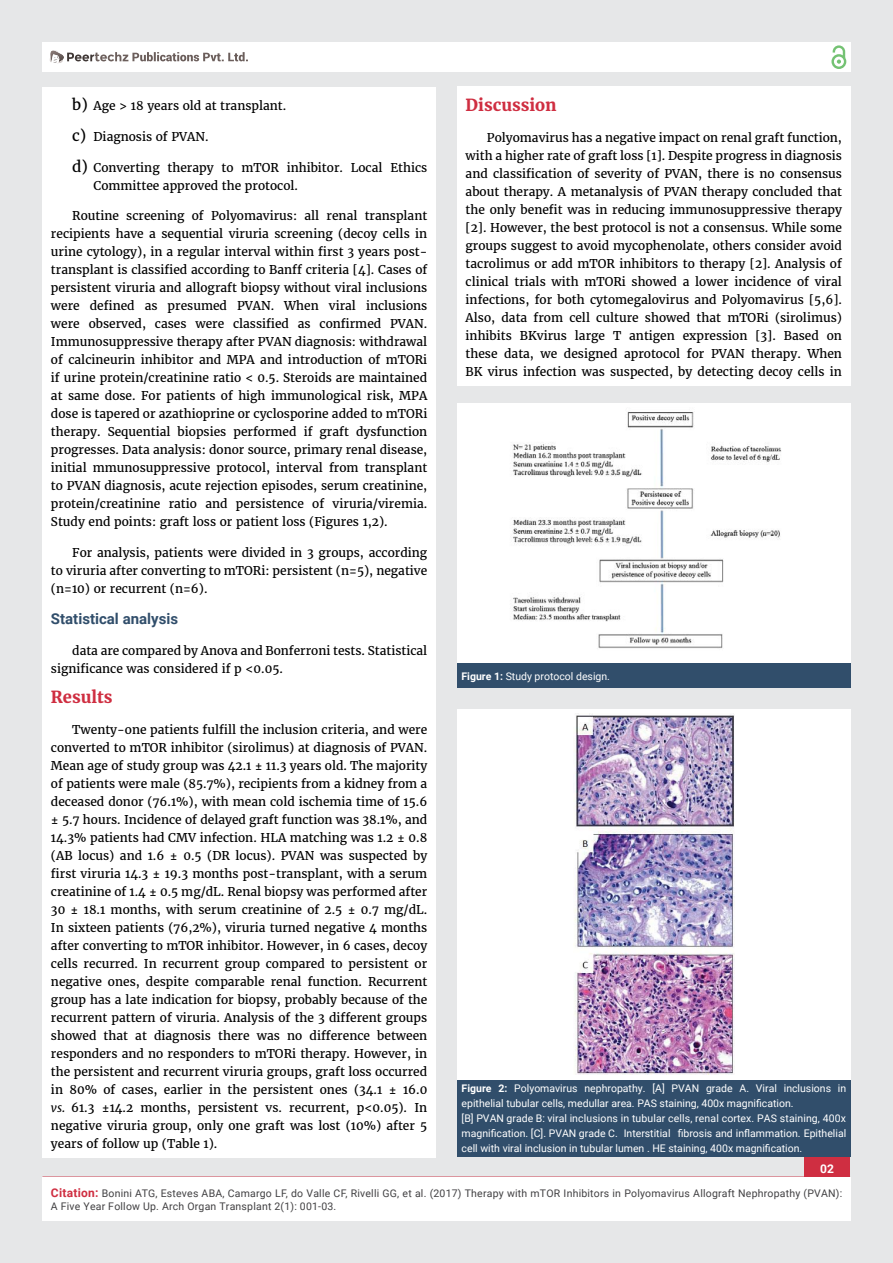
<style>
.page{position:relative;width:893px;height:1263px;background:#e6e7e8}
.page>*{position:absolute;margin:0;border:0;box-sizing:border-box;transform-origin:0 0}
.t1{font:700 16.5px "Merriweather";color:#cf2e41}
.t2{font:700 15px "Roboto";color:#314e6b}
.t3{font:12px/18px "Merriweather";color:#000;text-align:justify}
.t4{font:700 12px "Roboto";color:#fff}
.t5{font:10.5px/15px "Roboto";color:#fff}
.t6{font:10.5px/13.5px "Roboto";letter-spacing:.02em;color:#414042}
.s1{font-size:15px}
.s2{font-style:italic}
.s3{font-weight:700}
.s4{font-weight:700;font-size:12px;color:#cf2e41}
</style>
<div class="page">
<div style="left:42px;top:43px;width:808px;height:29px;background:#fff"></div>
<div style="left:831px;top:54px;width:15px;height:15px;border:2px solid #74c273;border-radius:50%"></div>
<svg style="left:831px;top:45px;width:15px;height:19px"></svg>
<div style="left:804px;top:1157px;width:46px;height:43px;background:#cf2e41"></div>
<svg style="left:49px;top:50px;width:199px;height:14px"></svg>
<div style="left:42px;top:1177px;width:809px;height:43px;background:#fff"></div>
<div style="left:42px;top:87px;width:394px;height:1070px;background:#fff"></div>
<div style="left:457px;top:87px;width:393px;height:299px;background:#fff"></div>
<div style="left:457px;top:403px;width:393px;height:261px;background:#fff"></div>
<div style="left:457px;top:664px;width:393px;height:24px;background:#314e6b"></div>
<img style="left:512px;top:411px;width:269px;height:238px">
<div style="left:457px;top:710px;width:393px;height:370px;background:#fff"></div>
<div style="left:457px;top:1080px;width:393px;height:77px;background:#314e6b"></div>
<img style="left:574px;top:715px;width:160px;height:360px">
<p class="t3" style="left:72px;top:97px;width:216px"><span class="s1">b)</span> Age &gt; 18 years old at transplant.</p>
<p class="t3" style="left:72px;top:128px;width:138px"><span class="s1">c)</span> Diagnosis of PVAN.</p>
<p class="t3" style="left:94px;top:158px;width:335px;text-indent:-21px"><span class="s1">d)</span> Converting therapy to mTOR inhibitor. Local Ethics<br>Committee approved the protocol.</p>
<p class="t3" style="left:51px;top:207px;width:378px;text-indent:21px">Routine screening of Polyomavirus: all renal transplant recipients have a sequential viruria screening (decoy cells in urine cytology), in a regular interval within first 3 years post&shy;transplant is classified according to Banff criteria [4]. Cases of persistent viruria and allograft biopsy without viral inclusions were defined as presumed PVAN. When viral inclusions were observed, cases were classified as confirmed PVAN.<br>Immunosuppressive therapy after PVAN diagnosis: withdrawal of calcineurin inhibitor and MPA and introduction of mTORi if urine protein/creatinine ratio &lt; 0.5. Steroids are maintained at same dose. For patients of high immunological risk, MPA dose is tapered or azathioprine or cyclosporine added to mTORi therapy. Sequential biopsies performed if graft dysfunction progresses. Data analysis: donor source, primary renal disease, initial mmunosuppressive protocol, interval from transplant to PVAN diagnosis, acute rejection episodes, serum creatinine, protein/creatinine ratio and persistence of viruria/viremia.<br>Study end points: graft loss or patient loss (Figures 1,2).</p>
<p class="t3" style="left:51px;top:544px;width:378px;text-indent:21px">For analysis, patients were divided in 3 groups, according to viruria after converting to mTORi: persistent (n=5), negative (n=10) or recurrent (n=6).</p>
<p class="t2" style="left:51px;top:610px;width:129px">Statistical analysis</p>
<p class="t3" style="left:51px;top:641px;width:378px;text-indent:21px">data are compared by Anova and Bonferroni tests. Statistical significance was considered if p &lt;0.05.</p>
<h1 class="t1" style="left:51px;top:687px;width:63px">Results</h1>
<p class="t3" style="left:51px;top:721px;width:378px;text-indent:21px">Twenty-one patients fulfill the inclusion criteria, and were converted to mTOR inhibitor (sirolimus) at diagnosis of PVAN.<br>Mean age of study group was 42.1 ± 11.3 years old. The majority of patients were male (85.7%), recipients from a kidney from a deceased donor (76.1%), with mean cold ischemia time of 15.6 ± 5.7 hours. Incidence of delayed graft function was 38.1%, and 14.3% patients had CMV infection. HLA matching was 1.2 ± 0.8 (AB locus) and 1.6 ± 0.5 (DR locus). PVAN was suspected by first viruria 14.3 ± 19.3 months post-transplant, with a serum creatinine of 1.4 ± 0.5 mg/dL. Renal biopsy was performed after 30 ± 18.1 months, with serum creatinine of 2.5 ± 0.7 mg/dL.<br>In sixteen patients (76,2%), viruria turned negative 4 months after converting to mTOR inhibitor. However, in 6 cases, decoy cells recurred. In recurrent group compared to persistent or negative ones, despite comparable renal function. Recurrent group has a late indication for biopsy, probably because of the recurrent pattern of viruria. Analysis of the 3 different groups showed that at diagnosis there was no difference between responders and no responders to mTORi therapy. However, in the persistent and recurrent viruria groups, graft loss occurred in 80% of cases, earlier in the persistent ones (34.1 ± 16.0 <span class="s2">vs.</span> 61.3 ±14.2 months, persistent vs. recurrent, p&lt;0.05). In negative viruria group, only one graft was lost (10%) after 5 years of follow up (Table 1).</p>
<h1 class="t1" style="left:466px;top:95px;width:93px">Discussion</h1>
<p class="t3" style="left:466px;top:129px;width:378px;text-indent:21px">Polyomavirus has a negative impact on renal graft function, with a higher rate of graft loss [1]. Despite progress in diagnosis and classification of severity of PVAN, there is no consensus about therapy. A metanalysis of PVAN therapy concluded that the only benefit was in reducing immunosuppressive therapy [2]. However, the best protocol is not a consensus. While some groups suggest to avoid mycophenolate, others consider avoid tacrolimus or add mTOR inhibitors to therapy [2]. Analysis of clinical trials with mTORi showed a lower incidence of viral infections, for both cytomegalovirus and Polyomavirus [5,6].<br>Also, data from cell culture showed that mTORi (sirolimus) inhibits BKvirus large T antigen expression [3]. Based on these data, we designed aprotocol for PVAN therapy. When BK virus infection was suspected, by detecting decoy cells in</p>
<p class="t5" style="left:461px;top:669px;width:150px"><span class="s3">Figure 1:</span> Study protocol design.</p>
<p class="t5" style="left:462px;top:1081px;width:386px"><span class="s3">Figure 2:</span> Polyomavirus nephropathy. [A] PVAN grade A. Viral inclusions in epithelial tubular cells, medullar area. PAS staining, 400x magnification.<br>[B] PVAN grade B: viral inclusions in tubular cells, renal cortex. PAS staining, 400x magnification. [C]. PVAN grade C. Interstitial fibrosis and inflammation. Epithelial cell with viral inclusion in tubular lumen . HE staining, 400x magnification.</p>
<p class="t4" style="left:820px;top:1162px;width:15px">02</p>
<p class="t6" style="left:51px;top:1186px;width:793px"><span class="s4">Citation:</span> Bonini ATG, Esteves ABA, Camargo LF, do Valle CF, Rivelli GG, et al. (2017) Therapy with mTOR Inhibitors in Polyomavirus Allograft Nephropathy (PVAN):<br>A Five Year Follow Up. Arch Organ Transplant 2(1): 001-03.</p>
</div>
